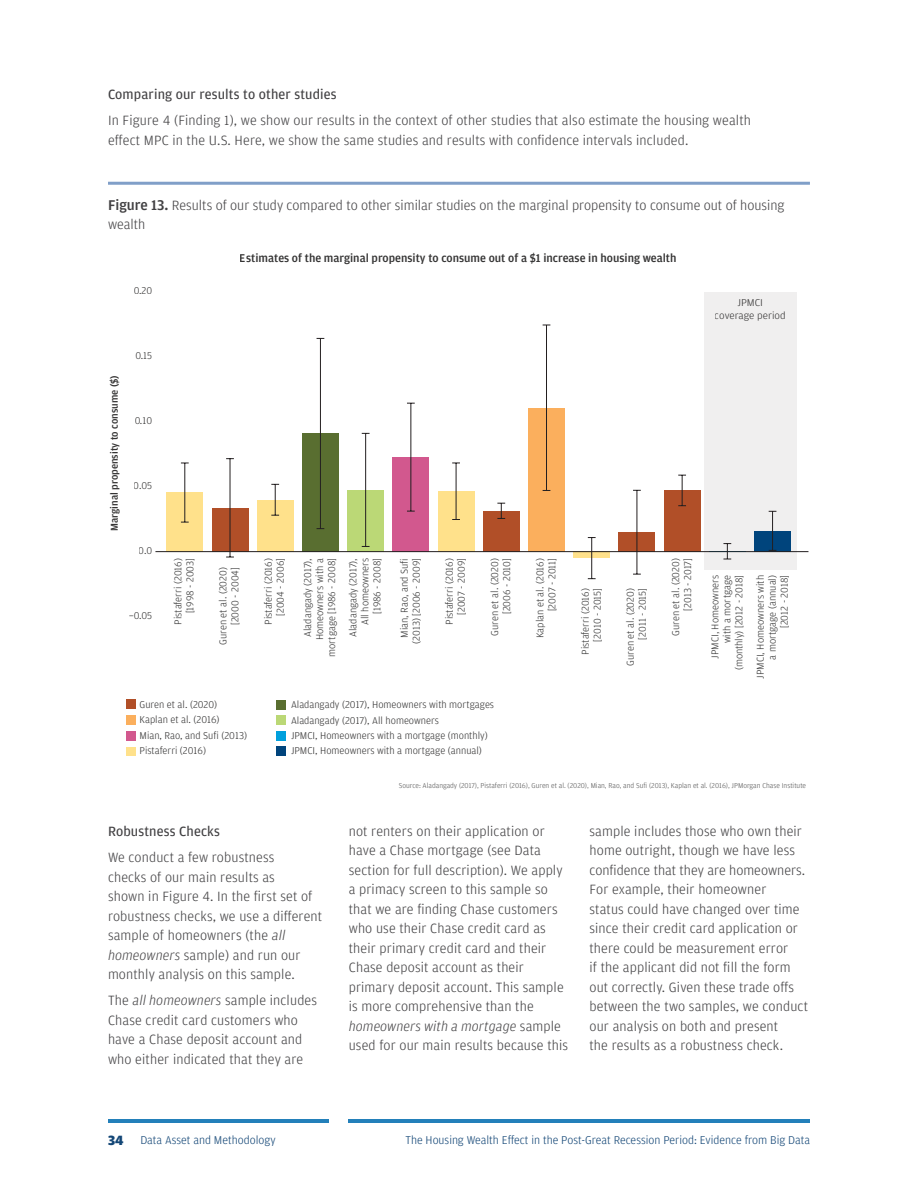
<style>
.page{position:relative;width:918px;height:1188px;background:#fff}
.page>*{position:absolute;margin:0;border:0;box-sizing:border-box;transform-origin:0 0}
.t1{font:300 14.25px/19.5px "Amplitude";letter-spacing:.01em;color:#414042}
.t2{font:14.25px "Amplitude";letter-spacing:.01em;color:#414042}
.t3{font:300 12px "Amplitude";color:#134676}
.t4{font:500 12px "Amplitude";color:#343333}
.t5{font:300 10.5px/12px "Amplitude";color:#333;text-align:right}
.t6{font:300 10.5px/15.6px "Amplitude";color:#343333}
.t7{font:500 10.5px "Amplitude";color:#343333}
.t8{font:300 10.5px/12.6px "Amplitude";color:#343333;text-align:center;scale:1.06 1}
.t9{font:300 7.5px "Amplitude";color:#565656}
.s1{font-weight:500;font-size:15px}
.s2{font-style:italic}
.s3{font-weight:900;font-size:14.25px}
</style>
<div class="page">
<hr style="left:349px;top:1119px;width:461px;height:3px;background:#2380ba">
<hr style="left:108px;top:1119px;width:220px;height:3px;background:#2380ba">
<hr style="left:108px;top:182px;width:702px;height:3px;background:#809fc8">
<div style="left:704px;top:292px;width:93px;height:277px;background:#f0efef"></div>
<div style="left:276px;top:700px;width:9px;height:9px;background:#596e30"></div>
<div style="left:276px;top:716px;width:9px;height:9px;background:#bbd876"></div>
<div style="left:126px;top:731px;width:10px;height:9px;background:#d2588e"></div>
<div style="left:126px;top:747px;width:10px;height:8px;background:#ffe18b"></div>
<div style="left:126px;top:699px;width:10px;height:10px;background:#b14f28"></div>
<div style="left:126px;top:715px;width:10px;height:10px;background:#fbaf5d"></div>
<div style="left:276px;top:731px;width:9px;height:10px;background:#00a0dd"></div>
<div style="left:276px;top:747px;width:9px;height:9px;background:#00447c"></div>
<div style="left:167px;top:493px;width:36px;height:59px;background:#ffe18b"></div>
<div style="left:212px;top:508px;width:36px;height:44px;background:#b14f28"></div>
<div style="left:257px;top:500px;width:36px;height:52px;background:#ffe18b"></div>
<div style="left:302px;top:434px;width:37px;height:118px;background:#596e30"></div>
<div style="left:348px;top:490px;width:36px;height:62px;background:#bbd876"></div>
<div style="left:393px;top:457px;width:36px;height:95px;background:#d2588e"></div>
<div style="left:438px;top:491px;width:36px;height:61px;background:#ffe18b"></div>
<div style="left:483px;top:511px;width:36px;height:41px;background:#b14f28"></div>
<div style="left:528px;top:408px;width:37px;height:144px;background:#fbaf5d"></div>
<div style="left:574px;top:552px;width:36px;height:6px;background:#ffe18b"></div>
<div style="left:619px;top:532px;width:36px;height:20px;background:#b14f28"></div>
<div style="left:664px;top:490px;width:36px;height:62px;background:#b14f28"></div>
<div style="left:754px;top:531px;width:37px;height:21px;background:#00447c"></div>
<hr style="left:184px;top:463px;width:1px;height:59px;background:#231f20">
<hr style="left:230px;top:459px;width:1px;height:98px;background:#231f20">
<hr style="left:275px;top:484px;width:1px;height:31px;background:#231f20">
<hr style="left:320px;top:338px;width:1px;height:191px;background:#231f20">
<hr style="left:365px;top:433px;width:1px;height:113px;background:#231f20">
<hr style="left:410px;top:403px;width:1px;height:108px;background:#231f20">
<hr style="left:456px;top:463px;width:1px;height:57px;background:#231f20">
<svg style="left:497px;top:503px;width:8px;height:16px"></svg>
<hr style="left:546px;top:325px;width:1px;height:165px;background:#231f20">
<hr style="left:591px;top:538px;width:1px;height:41px;background:#231f20">
<hr style="left:637px;top:490px;width:1px;height:84px;background:#231f20">
<hr style="left:682px;top:475px;width:1px;height:31px;background:#231f20">
<svg style="left:723px;top:543px;width:8px;height:17px"></svg>
<hr style="left:772px;top:511px;width:1px;height:39px;background:#231f20">
<hr style="left:155px;top:551px;width:653px;height:1px;background:#231f20">
<h4 class="t2" style="left:108px;top:86px;width:230px">Comparing our results to other studies</h4>
<p class="t1" style="left:108px;top:111px;width:644px">In Figure 4 (Finding 1), we show our results in the context of other studies that also estimate the housing wealth effect MPC in the U.S. Here, we show the same studies and results with confidence intervals included.</p>
<p class="t1" style="left:108px;top:195px;width:678px"><span class="s1">Figure 13.</span> Results of our study compared to other similar studies on the marginal propensity to consume out of housing wealth</p>
<p class="t6" style="left:134px;top:283px;width:20px">0.20</p>
<p class="t4" style="left:240px;top:251px;width:438px">Estimates of the marginal propensity to consume out of a $1 increase in housing wealth</p>
<p class="t8" style="left:715px;top:296px;width:68px">JPMCI<br>coverage period</p>
<p class="t7" style="left:108px;top:531px;width:158px;rotate:-90deg">Marginal propensity to consume ($)</p>
<p class="t6" style="left:135px;top:348px;width:18px">0.15</p>
<p class="t6" style="left:135px;top:413px;width:19px">0.10</p>
<p class="t6" style="left:134px;top:478px;width:20px">0.05</p>
<p class="t6" style="left:139px;top:543px;width:15px">0.0</p>
<p class="t6" style="left:129px;top:608px;width:25px">−0.05</p>
<p class="t5" style="left:172px;top:625px;width:68px;rotate:-90deg">Pistaferri (2016) [1998 - 2003]</p>
<p class="t5" style="left:217px;top:645px;width:79px;rotate:-90deg">Guren et al. (2020) [2000 - 2004]</p>
<p class="t5" style="left:262px;top:625px;width:68px;rotate:-90deg">Pistaferri (2016) [2004 - 2006]</p>
<p class="t5" style="left:302px;top:657px;width:100px;rotate:-90deg">Aladangady (2017),<br>Homeowners with a mortgage [1986 - 2008]</p>
<p class="t5" style="left:347px;top:637px;width:80px;rotate:-90deg">Aladangady (2017),<br>All homeowners [1986 - 2008]</p>
<p class="t5" style="left:398px;top:644px;width:87px;text-align:center;rotate:-90deg">Mian, Rao, and Sufi (2013) [2006 - 2009]</p>
<p class="t5" style="left:444px;top:625px;width:68px;rotate:-90deg">Pistaferri (2016) [2007 - 2009]</p>
<p class="t5" style="left:489px;top:636px;width:79px;rotate:-90deg">Guren et al. (2020) [2006 - 2010]</p>
<p class="t5" style="left:534px;top:638px;width:81px;rotate:-90deg">Kaplan et al. (2016) [2007 - 2011]</p>
<p class="t6" style="left:140px;top:697px;width:81px;line-height:15.1px">Guren et al. (2020)<br>Kaplan et al. (2016)</p>
<p class="t6" style="left:140px;top:728px;width:109px">Mian, Rao, and Sufi (2013)<br>Pistaferri (2016)</p>
<p class="t6" style="left:291px;top:697px;width:205px">Aladangady (2017), Homeowners with mortgages<br>Aladangady (2017), All homeowners</p>
<p class="t6" style="left:291px;top:728px;width:198px;line-height:14.9px">JPMCI, Homeowners with a mortgage (monthly)<br>JPMCI, Homeowners with a mortgage (annual)</p>
<p class="t5" style="left:579px;top:655px;width:68px;rotate:-90deg">Pistaferri (2016) [2010 - 2015]</p>
<p class="t5" style="left:625px;top:666px;width:79px;rotate:-90deg">Guren et al. (2020) [2011 - 2015]</p>
<p class="t5" style="left:670px;top:636px;width:79px;rotate:-90deg">Guren et al. (2020) [2013 - 2017]</p>
<p class="t5" style="left:709px;top:670px;width:97px;rotate:-90deg">JPMCI, Homeowners with a mortgage (monthly) [2012 - 2018]</p>
<p class="t5" style="left:754px;top:679px;width:105px;rotate:-90deg">JPMCI, Homeowners with a mortgage (annual) [2012 - 2018]</p>
<p class="t9" style="left:399px;top:781px;width:409px">Source: Aladangady (2017), Pistaferri (2016), Guren et al. (2020), Mian, Rao, and Sufi (2013), Kaplan et al. (2016), JPMorgan Chase Institute</p>
<h4 class="t2" style="left:108px;top:823px;width:113px">Robustness Checks</h4>
<p class="t1" style="left:108px;top:848px;width:216px">We conduct a few robustness<br>checks of our main results as<br>shown in Figure 4. In the first set of robustness checks, we use a different sample of homeowners (the <span class="s2">all homeowners</span> sample) and run our monthly analysis on this sample.</p>
<p class="t1" style="left:108px;top:991px;width:211px">The <span class="s2">all homeowners</span> sample includes Chase credit card customers who have a Chase deposit account and who either indicated that they are</p>
<p class="t1" style="left:349px;top:822px;width:221px">not renters on their application or have a Chase mortgage (see Data section for full description). We apply a primacy screen to this sample so that we are finding Chase customers who use their Chase credit card as their primary credit card and their Chase deposit account as their primary deposit account. This sample is more comprehensive than the <span class="s2">homeowners with a mortgage</span> sample used for our main results because this</p>
<p class="t1" style="left:590px;top:821px;width:220px">sample includes those who own their home outright, though we have less confidence that they are homeowners.<br>For example, their homeowner<br>status could have changed over time since their credit card application or there could be measurement error<br>if the applicant did not fill the form out correctly. Given these trade offs between the two samples, we conduct our analysis on both and present<br>the results as a robustness check.</p>
<p class="t3" style="left:108px;top:1133px;width:169px"><span class="s3">34</span> Data Asset and Methodology</p>
<p class="t3" style="left:405px;top:1133px;width:406px">The Housing Wealth Effect in the Post-Great Recession Period: Evidence from Big Data</p>
</div>
